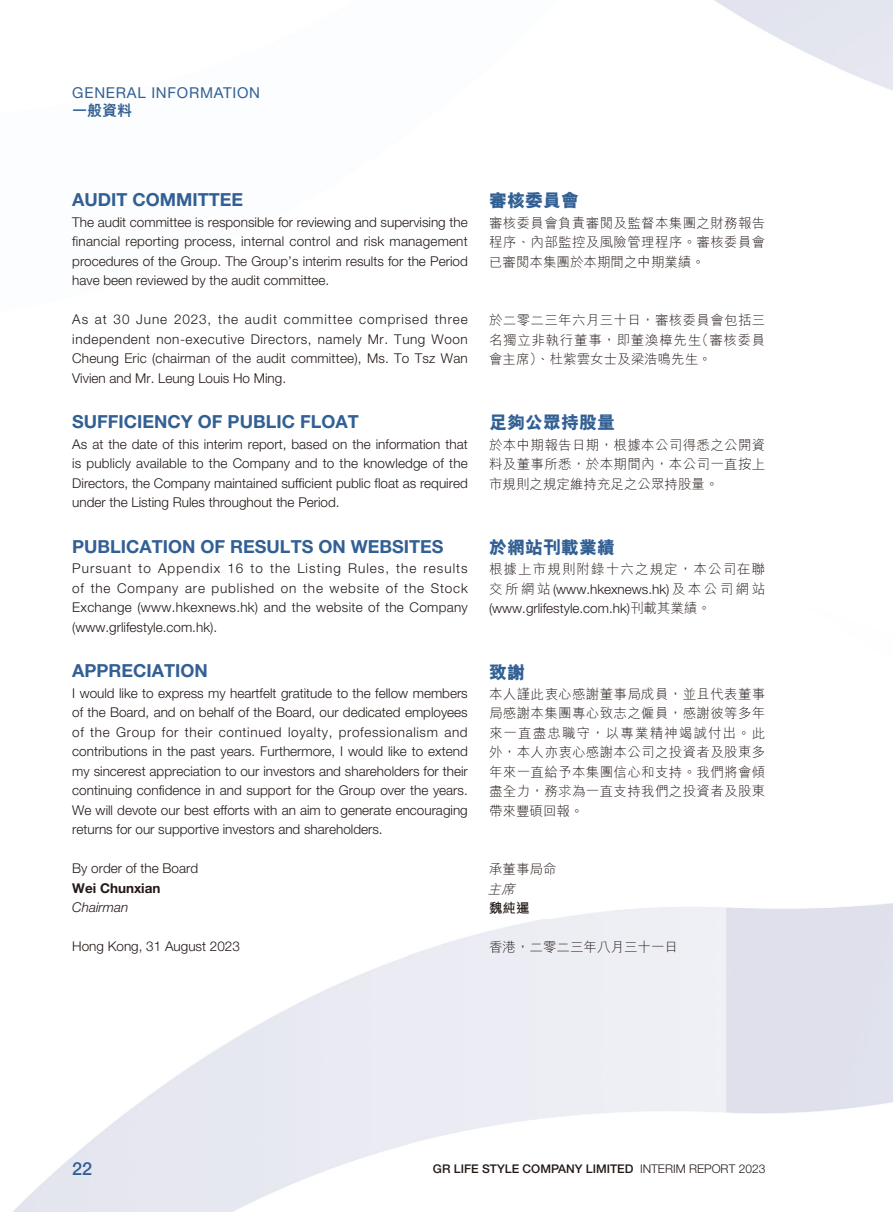
<style>
.page{position:relative;width:893px;height:1212px;background:#fff}
.page>*{position:absolute;margin:0;border:0;box-sizing:border-box;transform-origin:0 0}
.t1{font:700 18px "Helvetica Neue LT Std";color:#326094}
.t2{font:18px "M Hei HK Xbold E Ten B5 H";color:#326094}
.t3{font:500 18px "Helvetica Neue LT Std";color:#326094}
.t4{font:15px "Helvetica Neue LT Std";letter-spacing:.05em;color:#326094}
.t5{font:15px "M Hei HK Heavy E Ten B5 H";color:#326094}
.t6{font:300 13.5px/19.5px "Helvetica Neue LT Std";color:#231916;text-align:justify}
.t7{font:13.5px/19.5px "M Hei HK Light E Ten B5 H";letter-spacing:.025em;color:#231916;text-align:justify}
.t8{font:13.5px "M Hei HK Light E Ten B5 H";letter-spacing:.08em;color:#231916}
.t9{font:13.5px "M Hei HK Light E Ten B5 H";color:#231916}
.t10{font:700 13.5px "Helvetica Neue LT Std";color:#231916}
.t11{font:italic 300 13.5px "Helvetica Neue LT Std";color:#231916}
.t12{font:13.5px "M Hei HK Bold E Ten B5 H";color:#231916}
.t13{font:italic 13.5px "M Hei HK Light E Ten B5 H";color:#231916}
.t14{font:500 12px "Helvetica Neue LT Std";color:#231916}
.s1{font-family:"M Hei HK Light E Ten B5 H";font-weight:400}
.s2{font-weight:300}
</style>
<div class="page">
<p class="t4" style="left:72px;top:87px;width:189px">GENERAL INFORMATION</p>
<p class="t5" style="left:72px;top:105px;width:61px">一般資料</p>
<h1 class="t1" style="left:72px;top:193px;width:172px">AUDIT COMMITTEE</h1>
<p class="t6" style="left:72px;top:214px;width:397px">The audit committee is responsible for reviewing and supervising the financial reporting process, internal control and risk management procedures of the Group. The Group’s interim results for the Period have been reviewed by the audit committee.</p>
<p class="t6" style="left:72px;top:311px;width:397px">As at 30 June 2023, the audit committee comprised three independent non-executive Directors, namely Mr. Tung Woon Cheung Eric (chairman of the audit committee), Ms. To Tsz Wan Vivien and Mr. Leung Louis Ho Ming.</p>
<h1 class="t1" style="left:72px;top:415px;width:288px">SUFFICIENCY OF PUBLIC FLOAT</h1>
<p class="t6" style="left:72px;top:436px;width:397px">As at the date of this interim report, based on the information that is publicly available to the Company and to the knowledge of the Directors, the Company maintained sufficient public float as required under the Listing Rules throughout the Period.</p>
<h1 class="t1" style="left:72px;top:540px;width:373px">PUBLICATION OF RESULTS ON WEBSITES</h1>
<p class="t6" style="left:72px;top:560px;width:397px">Pursuant to Appendix 16 to the Listing Rules, the results of the Company are published on the website of the Stock Exchange (www.hkexnews.hk) and the website of the Company (www.grlifestyle.com.hk).</p>
<h1 class="t1" style="left:72px;top:664px;width:137px">APPRECIATION</h1>
<p class="t6" style="left:72px;top:685px;width:397px">I would like to express my heartfelt gratitude to the fellow members of the Board, and on behalf of the Board, our dedicated employees of the Group for their continued loyalty, professionalism and contributions in the past years. Furthermore, I would like to extend my sincerest appreciation to our investors and shareholders for their continuing confidence in and support for the Group over the years.<br>We will devote our best efforts with an aim to generate encouraging returns for our supportive investors and shareholders.</p>
<p class="t6" style="left:72px;top:860px;width:127px">By order of the Board</p>
<p class="t10" style="left:72px;top:883px;width:90px">Wei Chunxian</p>
<p class="t11" style="left:72px;top:902px;width:58px">Chairman</p>
<p class="t6" style="left:72px;top:938px;width:169px">Hong Kong, 31 August 2023</p>
<h1 class="t2" style="left:489px;top:194px;width:92px">審核委員會</h1>
<p class="t7" style="left:489px;top:214px;width:278px">審核委員會負責審閱及監督本集團之財務報告程序、內部監控及風險管理程序。審核委員會已審閱本集團於本期間之中期業績。</p>
<p class="t7" style="left:489px;top:312px;width:278px">於二零二三年六月三十日，審核委員會包括三名獨立非執行董事，即董渙樟先生（審核委員會主席）、杜紫雲女士及梁浩鳴先生。</p>
<h1 class="t2" style="left:489px;top:416px;width:128px">足夠公眾持股量</h1>
<p class="t7" style="left:489px;top:436px;width:278px">於本中期報告日期，根據本公司得悉之公開資料及董事所悉，於本期間內，本公司一直按上市規則之規定維持充足之公眾持股量。</p>
<h1 class="t2" style="left:489px;top:540px;width:128px">於網站刊載業績</h1>
<p class="t8" style="left:489px;top:564px;width:278px">根據上市規則附錄十六之規定，本公司在聯</p>
<p class="t6" style="left:489px;top:581px;width:278px"><span class="s1">交所網站</span> (www.hkexnews.hk) <span class="s1">及本公司網站</span>(www.grlifestyle.com.hk)<span class="s1">刊載其業績。</span></p>
<h1 class="t2" style="left:489px;top:665px;width:37px">致謝</h1>
<p class="t7" style="left:489px;top:685px;width:278px">本人謹此衷心感謝董事局成員，並且代表董事局感謝本集團專心致志之僱員，感謝彼等多年來一直盡忠職守，以專業精神竭誠付出。此外，本人亦衷心感謝本公司之投資者及股東多年來一直給予本集團信心和支持。我們將會傾盡全力，務求為一直支持我們之投資者及股東帶來豐碩回報。</p>
<p class="t7" style="left:489px;top:861px;width:69px">承董事局命</p>
<p class="t13" style="left:488px;top:883px;width:32px">主席</p>
<p class="t12" style="left:489px;top:903px;width:42px">魏純暹</p>
<p class="t9" style="left:489px;top:942px;width:190px">香港，二零二三年八月三十一日</p>
<h1 class="t3" style="left:72px;top:1162px;width:22px">22</h1>
<p class="t14" style="left:433px;top:1165px;width:334px">GR LIFE STYLE COMPANY LIMITED <span class="s2">INTERIM REPORT 2023</span></p>
</div>
